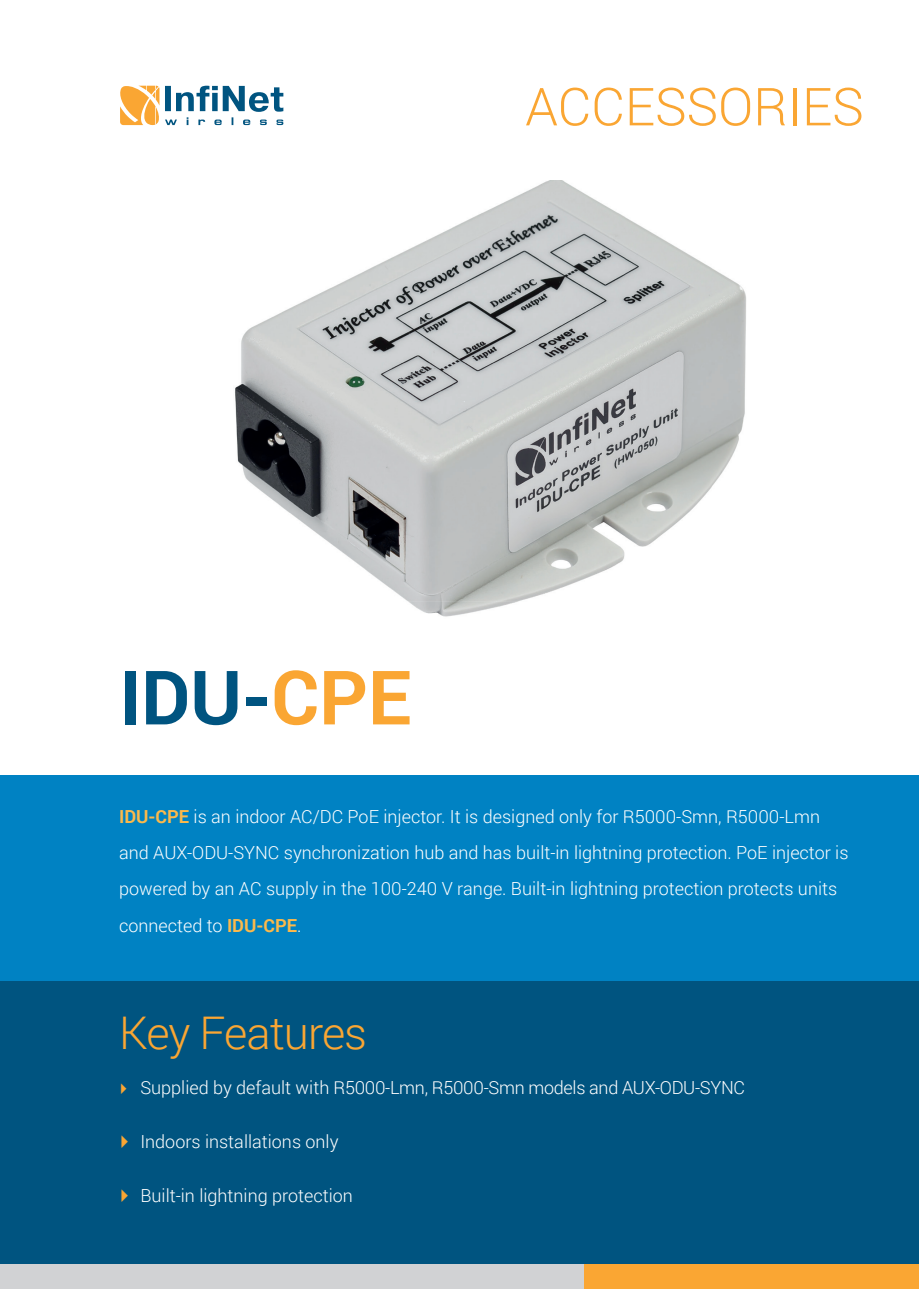
<style>
.page{position:relative;width:919px;height:1289px;background:#fff}
.page>*{position:absolute;margin:0;border:0;box-sizing:border-box;transform-origin:0 0}
.t1{font:700 75px "Roboto";color:#005480}
.t2{font:300 52.35px "Roboto";color:#faa633}
.t3{font:300 45px "Roboto";letter-spacing:-.02em;color:#faa633}
.t4{font:300 18px/36px "Roboto";color:#fff}
.s1{color:#faa633}
.s2{font-weight:700;color:#fcb94b}
.s3{font-family:"PF Beau Sans Pro";font-weight:400;font-size:15px;color:#faa633}
.s4{font-family:"PF Beau Sans Pro";font-weight:400;color:#faa633}
</style>
<div class="page">
<div style="left:0;top:980px;width:918px;height:284px;background:#005480"></div>
<div style="left:0;top:775px;width:918px;height:205px;background:#0082c3"></div>
<svg style="left:120px;top:85px;width:163px;height:40px"></svg>
<img style="left:235px;top:181px;width:511px;height:436px">
<div style="left:0;top:1263px;width:918px;height:25px;background:#faa633"></div>
<div style="left:0;top:1263px;width:583px;height:25px;background:#d1d2d4"></div>
<h2 class="t2" style="left:525px;top:70px;width:340px">ACCESSORIES</h2>
<h1 class="t1" style="left:119px;top:644px;width:293px">IDU-<span class="s1">CPE</span></h1>
<p class="t4" style="left:119px;top:798px;width:731px"><span class="s2">IDU-CPE</span> is an indoor AC/DC PoE injector. It is designed only for R5000-Smn, R5000-Lmn and AUX-ODU-SYNC synchronization hub and has built-in lightning protection. PoE injector is powered by an AC supply in the 100-240 V range. Built-in lightning protection protects units connected to <span class="s2">IDU-CPE</span>.</p>
<h3 class="t3" style="left:119px;top:1001px;width:249px">Key Features</h3>
<p class="t4" style="left:119px;top:1068px;width:627px"><span class="s3">▶</span> Supplied by default with R5000-Lmn, R5000-Smn models and AUX-ODU-SYNC</p>
<p class="t4" style="left:119px;top:1122px;width:221px"><span class="s4">▶</span> Indoors installations only</p>
<p class="t4" style="left:119px;top:1176px;width:235px"><span class="s4">▶</span> Built-in lightning protection</p>
</div>
